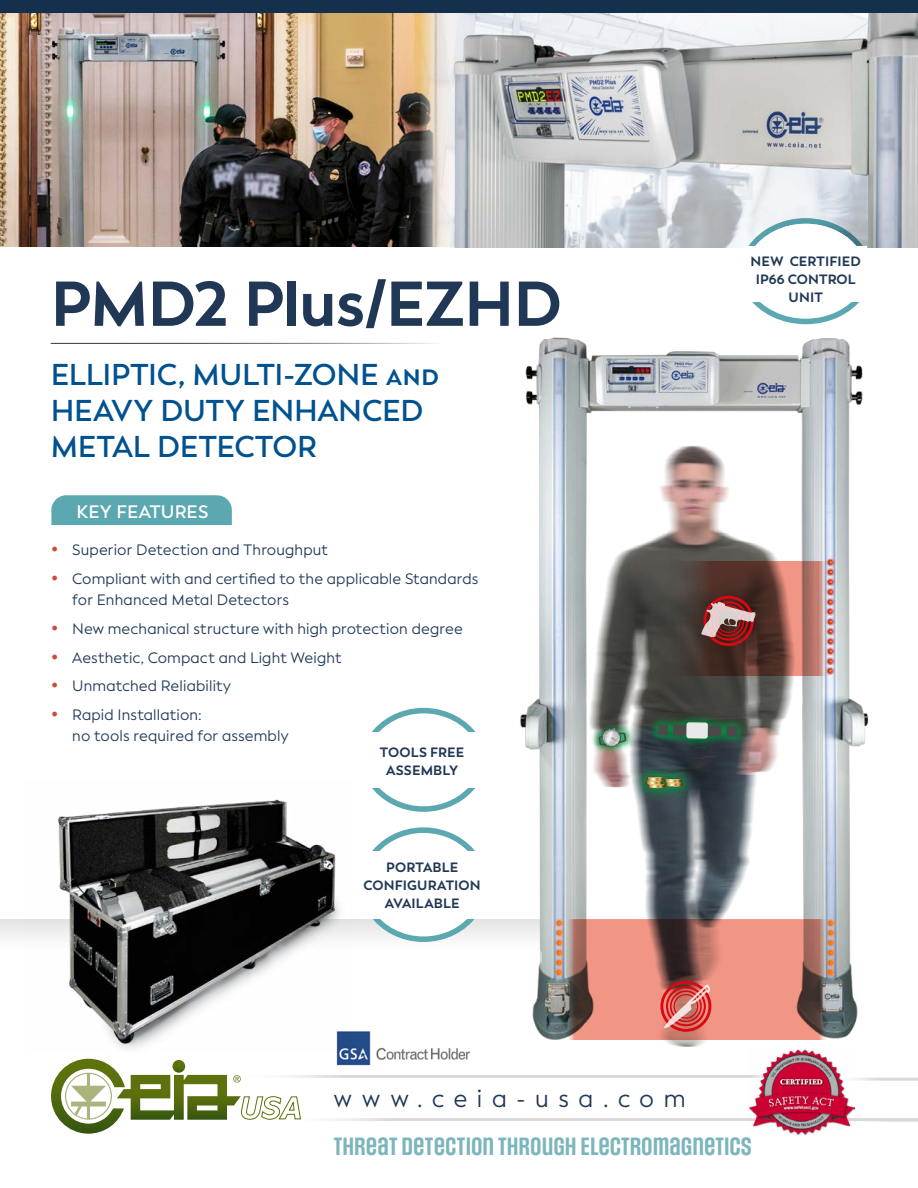
<style>
.page{position:relative;width:918px;height:1188px;background:#fff}
.page>*{position:absolute;margin:0;border:0;box-sizing:border-box;transform-origin:0 0}
.t1{font:700 63px "Facundo";letter-spacing:-.01em;color:#203856}
.t2{font:600 30px/36px "Facundo";letter-spacing:-.005em;color:#00518f}
.t3{font:24px "Facundo";letter-spacing:.4em;color:#203856}
.t4{font:600 21px "Social Gothic";color:#7cb5bb}
.t5{font:600 18px "Facundo";letter-spacing:.015em;color:#fff}
.t6{font:15px/21px "Facundo";letter-spacing:.01em;color:#203856}
.t7{font:700 13.5px/18px "Facundo";letter-spacing:.01em;color:#203856;text-align:center}
.s1{font-weight:700;font-size:18px;color:#cc4c3b}
</style>
<div class="page">
<img style="left:0;top:13px;width:392px;height:234px">
<img style="left:392px;top:13px;width:526px;height:234px">
<div style="left:0;top:0;width:918px;height:13px;background:#15304d"></div>
<hr style="left:834px;top:1078px;width:84px;height:3px;background:#dbd9d7">
<hr style="left:848px;top:1119px;width:70px;height:3px;background:#dbd9d7">
<img style="left:336px;top:1031px;width:135px;height:35px">
<svg style="left:51px;top:1059px;width:250px;height:75px"></svg>
<hr style="left:278px;top:1118px;width:640px;height:3px;background:#dbd9d7">
<hr style="left:232px;top:1075px;width:559px;height:3px;background:#dbd9d7">
<div style="left:0;top:919px;width:541px;height:54px;background:linear-gradient(to bottom,#e9e9e9,#fff)"></div>
<img style="left:25px;top:799px;width:328px;height:253px">
<img style="left:511px;top:337px;width:358px;height:703px">
<img style="left:575px;top:442px;width:252px;height:605px">
<svg style="left:666px;top:561px;width:162px;height:114px;background:#734f48"></svg>
<svg style="left:566px;top:920px;width:262px;height:120px;background:#c98074"></svg>
<div style="left:633px;top:764px;width:63px;height:38px;background:#009641;opacity:.8"></div>
<img style="left:645px;top:776px;width:38px;height:14px">
<div style="left:590px;top:722px;width:45px;height:33px;background:#009641;opacity:.8"></div>
<svg style="left:598px;top:730px;width:28px;height:17px"></svg>
<img style="left:600px;top:726px;width:24px;height:24px">
<div style="left:649px;top:713px;width:98px;height:35px;background:#009641;opacity:.8"></div>
<div style="left:658px;top:724px;width:10px;height:11px;background:#4a4a49"></div>
<div style="left:726px;top:726px;width:11px;height:11px;background:#4a4a49"></div>
<svg style="left:673px;top:722px;width:48px;height:17px"></svg>
<div style="left:704px;top:596px;width:50px;height:50px;border:3px solid #db0812;border-radius:50%"></div>
<div style="left:709px;top:601px;width:39px;height:40px;border:2px solid #db0812;border-radius:50%"></div>
<svg style="left:701px;top:602px;width:55px;height:35px;background:#a16a69"></svg>
<div style="left:660px;top:981px;width:51px;height:51px;border:3px solid #db0812;border-radius:50%"></div>
<svg style="left:664px;top:983px;width:47px;height:46px;background:#d76460"></svg>
<img style="left:748px;top:1046px;width:106px;height:90px">
<svg style="left:752px;top:302px;width:108px;height:23px"></svg>
<svg style="left:747px;top:217px;width:118px;height:29px"></svg>
<div style="left:744px;top:246px;width:123px;height:56px;background:#fff"></div>
<div style="left:51px;top:495px;width:181px;height:30px;background:#5ca8b0"></div>
<svg style="left:372px;top:827px;width:103px;height:24px"></svg>
<svg style="left:372px;top:707px;width:104px;height:25px"></svg>
<svg style="left:364px;top:919px;width:119px;height:26px"></svg>
<svg style="left:372px;top:788px;width:103px;height:24px"></svg>
<div style="left:352px;top:851px;width:140px;height:68px;background:#fff"></div>
<h1 class="t1" style="left:51px;top:265px;width:513px">PMD2 Plus/EZHD</h1>
<h2 class="t2" style="left:51px;top:357px;width:390px">ELLIPTIC, MULTI-ZONE and<br>HEAVY DUTY ENHANCED<br>METAL DETECTOR</h2>
<p class="t5" style="left:77px;top:501px;width:133px">KEY FEATURES</p>
<p class="t6" style="left:51px;top:539px;width:279px"><span class="s1">•</span> Superior Detection and Throughput</p>
<p class="t6" style="left:72px;top:568px;width:408px;text-indent:-21px"><span class="s1">•</span> Compliant with and certified to the applicable Standards for Enhanced Metal Detectors</p>
<p class="t6" style="left:51px;top:618px;width:413px"><span class="s1">•</span> New mechanical structure with high protection degree</p>
<p class="t6" style="left:51px;top:647px;width:292px"><span class="s1">•</span> Aesthetic, Compact and Light Weight</p>
<p class="t6" style="left:51px;top:676px;width:182px"><span class="s1">•</span> Unmatched Reliability</p>
<p class="t6" style="left:72px;top:705px;width:218px;text-indent:-21px"><span class="s1">•</span> Rapid Installation:<br>no tools required for assembly</p>
<p class="t7" style="left:380px;top:744px;width:86px">TOOLS FREE<br>ASSEMBLY</p>
<p class="t7" style="left:363px;top:858px;width:119px">PORTABLE<br>CONFIGURATION<br>AVAILABLE</p>
<p class="t7" style="left:751px;top:252px;width:112px">NEW CERTIFIED<br>IP66 CONTROL<br>UNIT</p>
<h3 class="t3" style="left:334px;top:1085px;width:353px">www.ceia-usa.com</h3>
<h3 class="t4" style="left:334px;top:1133px;width:420px">THREAT DETECTION THROUGH ELECTROMAGNETICS</h3>
</div>
